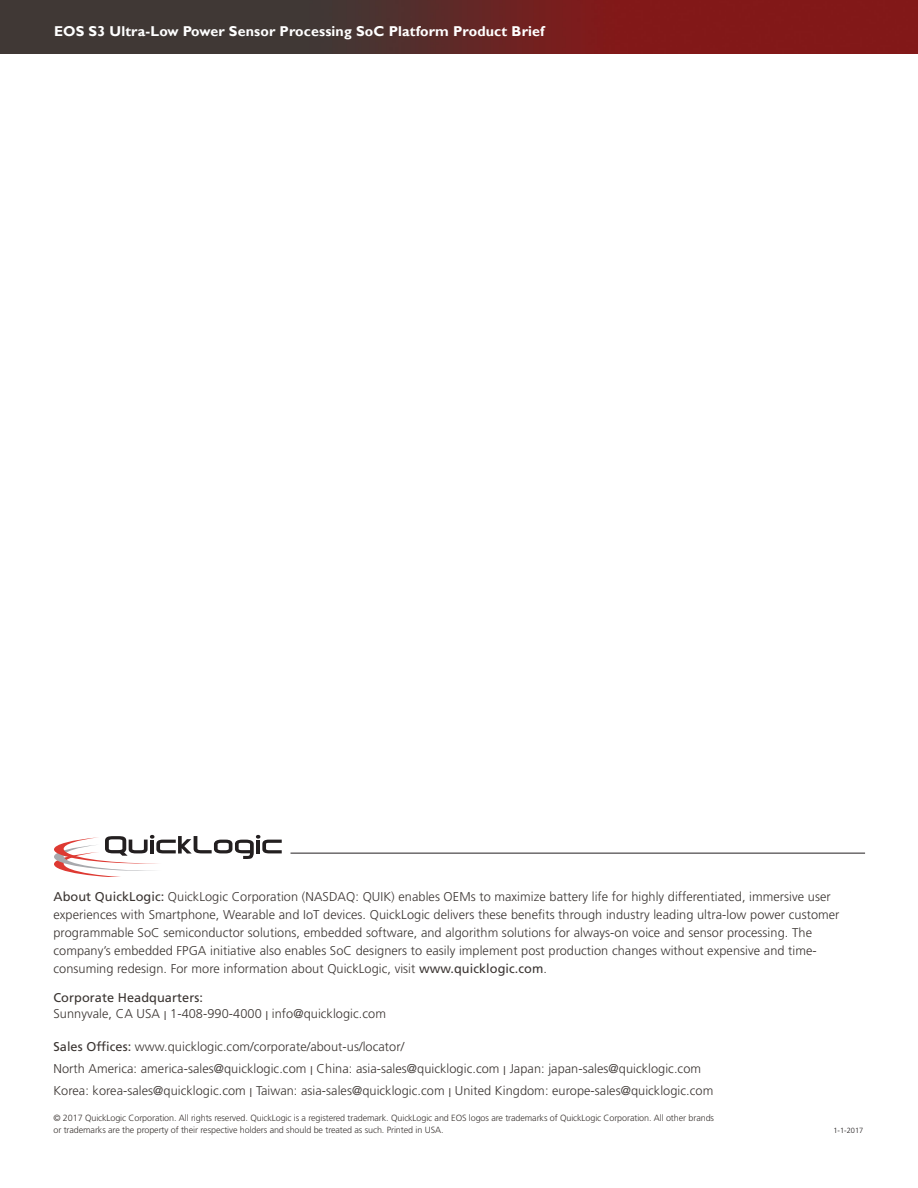
<style>
.page{position:relative;width:918px;height:1188px;background:#fff}
.page>*{position:absolute;margin:0;border:0;box-sizing:border-box;transform-origin:0 0}
.Body_copy{font:700 14.25px "Gill Sans";letter-spacing:.01em;color:#fff}
.Body_copy-2{font:300 12.75px/18px "Frutiger LT Std";letter-spacing:.005em;color:#3b3532}
.t1{font:300 9px/12px "Frutiger LT Std";letter-spacing:-.01em;color:#3b3532}
.t2{font:300 7.5px "Frutiger LT Std";color:#231f20}
.s1{font-weight:400}
</style>
<div class="page">
<svg style="left:54px;top:835px;width:228px;height:42px"></svg>
<hr style="left:291px;top:853px;width:574px;height:1px;background:#231f20">
<img style="left:0;top:0;width:918px;height:54px">
<p class="Body_copy" style="left:54px;top:23px;width:492px">EOS S3 Ultra-Low Power Sensor Processing SoC Platform Product Brief</p>
<p class="Body_copy-2" style="left:53px;top:888px;width:788px"><span class="s1">About QuickLogic:</span> QuickLogic Corporation (NASDAQ: QUIK) enables OEMs to maximize battery life for highly differentiated, immersive user experiences with Smartphone, Wearable and IoT devices. QuickLogic delivers these benefits through industry leading ultra-low power customer programmable SoC semiconductor solutions, embedded software, and algorithm solutions for always-on voice and sensor processing. The company’s embedded FPGA initiative also enables SoC designers to easily implement post production changes without expensive and time&shy;consuming redesign. For more information about QuickLogic, visit <span class="s1">www.quicklogic.com</span>.</p>
<p class="Body_copy-2" style="left:53px;top:989px;width:334px;line-height:16.5px"><span class="s1">Corporate Headquarters:<br></span>Sunnyvale, CA USA I 1-408-990-4000 I info@quicklogic.com</p>
<p class="Body_copy-2" style="left:53px;top:1038px;width:352px"><span class="s1">Sales Offices:</span> www.quicklogic.com/corporate/about-us/locator/</p>
<p class="Body_copy-2" style="left:53px;top:1060px;width:649px">North America: america-sales@quicklogic.com I China: asia-sales@quicklogic.com I Japan: japan-sales@quicklogic.com</p>
<p class="Body_copy-2" style="left:53px;top:1082px;width:661px">Korea: korea-sales@quicklogic.com I Taiwan: asia-sales@quicklogic.com I United Kingdom: europe-sales@quicklogic.com</p>
<p class="t1" style="left:53px;top:1113px;width:662px">© 2017 QuickLogic Corporation. All rights reserved. QuickLogic is a registered trademark. QuickLogic and EOS logos are trademarks of QuickLogic Corporation. All other brands or trademarks are the property of their respective holders and should be treated as such. Printed in USA.</p>
<p class="t2" style="left:833px;top:1127px;width:32px">1-1-2017</p>
</div>
